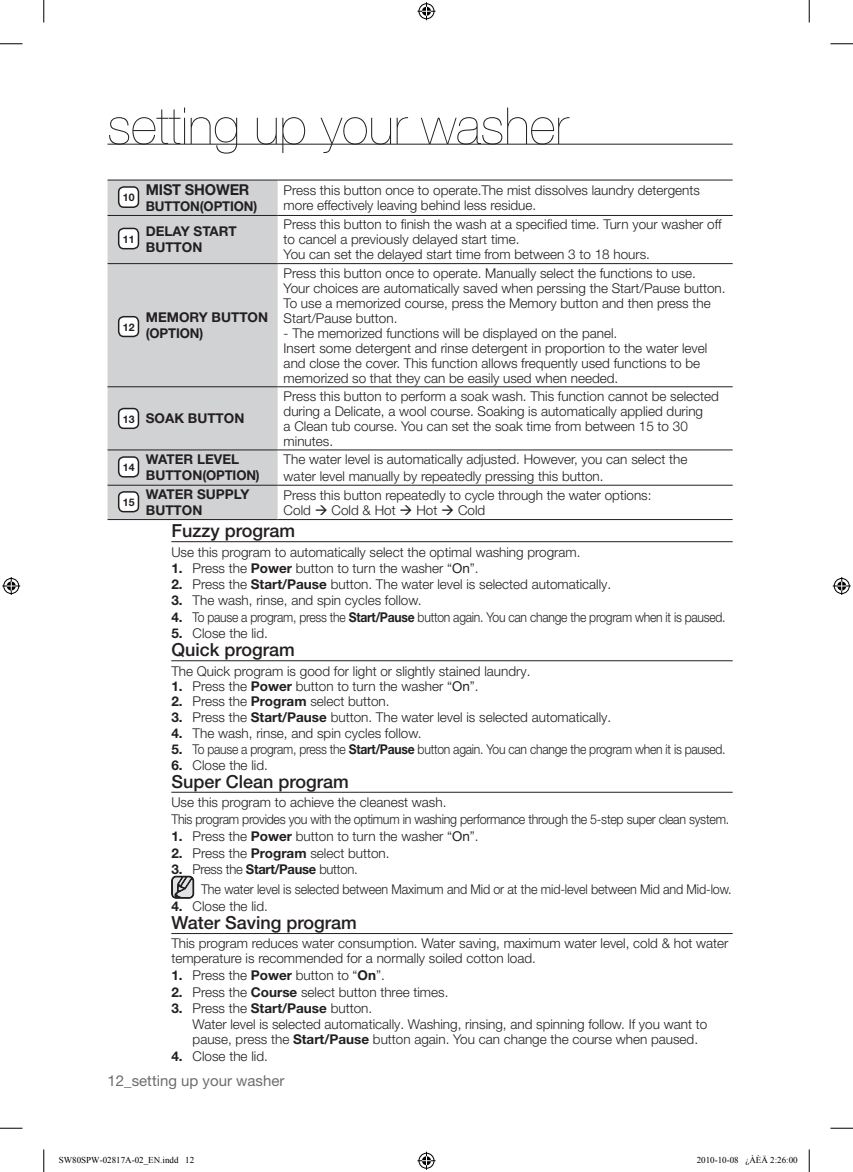
<style>
.page{position:relative;width:853px;height:1172px;background:#fff}
.page>*{position:absolute;margin:0;border:0;box-sizing:border-box;transform-origin:0 0}
.t1{font:200 51px "Helvetica Neue LT Pro";color:#231f20}
.t2{font:500 18px "Helvetica Neue LT Pro";color:#231f20}
.t3{font:15px "Helvetica Neue LT Pro";color:#6c6d70}
.t4{font:700 15px "Helvetica Neue LT Pro";letter-spacing:-.01em;color:#231f20}
.t5{font:300 13.5px/15px "Helvetica Neue LT Pro";color:#231f20}
.t6{font:300 13.5px "Helvetica Neue LT Pro";letter-spacing:-.02em;color:#231f20;scale:.9 1}
.t7{font:300 13.5px/17.1px "Helvetica Neue LT Pro";letter-spacing:-.02em;color:#231f20}
.t8{font:300 13.5px/20.5px "Helvetica Neue LT Pro";color:#231f20;scale:.96 1}
.t9{font:700 13.5px/16.2px "Helvetica Neue LT Pro";color:#231f20}
.t10{font:300 13.5px/15px "Helvetica Neue";color:#231f20}
.t11{font:700 10.5px "Helvetica Neue";color:#231f20}
.t12{font:9px "Times New Roman";color:#000}
.s1{font-weight:700}
.s2{font-weight:400}
</style>
<div class="page">
<hr style="left:108px;top:144px;width:625px;height:1px;background:#231f20">
<hr style="left:171px;top:541px;width:562px;height:1px;background:#231f20">
<hr style="left:171px;top:660px;width:562px;height:1px;background:#231f20">
<hr style="left:171px;top:792px;width:562px;height:1px;background:#231f20">
<hr style="left:171px;top:933px;width:562px;height:1px;background:#231f20">
<div style="left:108px;top:181px;width:170px;height:338px;background:#d1d2d4"></div>
<hr style="left:108px;top:180px;width:170px;height:1px;background:#231f20">
<hr style="left:278px;top:180px;width:455px;height:1px;background:#231f20">
<hr style="left:108px;top:215px;width:170px;height:1px;background:#231f20">
<hr style="left:278px;top:215px;width:455px;height:1px;background:#231f20">
<hr style="left:108px;top:263px;width:170px;height:1px;background:#231f20">
<hr style="left:278px;top:263px;width:455px;height:1px;background:#231f20">
<hr style="left:108px;top:386px;width:170px;height:1px;background:#231f20">
<hr style="left:278px;top:386px;width:455px;height:1px;background:#231f20">
<hr style="left:108px;top:450px;width:170px;height:1px;background:#231f20">
<hr style="left:278px;top:450px;width:455px;height:1px;background:#231f20">
<hr style="left:108px;top:485px;width:170px;height:1px;background:#231f20">
<hr style="left:278px;top:485px;width:455px;height:1px;background:#231f20">
<hr style="left:108px;top:519px;width:170px;height:1px;background:#231f20">
<hr style="left:278px;top:519px;width:455px;height:1px;background:#231f20">
<svg style="left:117px;top:315px;width:23px;height:21px"></svg>
<svg style="left:117px;top:407px;width:23px;height:21px"></svg>
<svg style="left:117px;top:490px;width:23px;height:22px"></svg>
<svg style="left:117px;top:455px;width:23px;height:22px"></svg>
<svg style="left:171px;top:875px;width:23px;height:23px"></svg>
<svg style="left:117px;top:227px;width:23px;height:22px"></svg>
<svg style="left:117px;top:185px;width:23px;height:22px"></svg>
<svg style="left:0;top:44px;width:22px;height:1px"></svg>
<svg style="left:830px;top:44px;width:23px;height:1px"></svg>
<svg style="left:0;top:1128px;width:22px;height:1px"></svg>
<svg style="left:830px;top:1128px;width:23px;height:1px"></svg>
<svg style="left:44px;top:0;width:1px;height:22px"></svg>
<svg style="left:44px;top:1149px;width:1px;height:23px"></svg>
<svg style="left:809px;top:0;width:1px;height:22px"></svg>
<svg style="left:809px;top:1149px;width:1px;height:23px"></svg>
<svg style="left:417px;top:2px;width:18px;height:18px"></svg>
<svg style="left:417px;top:1152px;width:18px;height:18px"></svg>
<svg style="left:2px;top:577px;width:18px;height:18px"></svg>
<svg style="left:833px;top:577px;width:18px;height:18px"></svg>
<h1 class="t1" style="left:108px;top:96px;width:462px">setting up your washer</h1>
<p class="t4" style="left:146px;top:180px;width:105px">MIST SHOWER</p>
<p class="t9" style="left:146px;top:198px;width:113px">BUTTON(OPTION)</p>
<p class="t5" style="left:284px;top:182px;width:418px">Press this button once to operate.The mist dissolves laundry detergents more effectively leaving behind less residue.</p>
<p class="t11" style="left:123px;top:191px;width:13px">10</p>
<p class="t11" style="left:123px;top:232px;width:13px">11</p>
<p class="t11" style="left:123px;top:320px;width:13px">12</p>
<p class="t11" style="left:123px;top:412px;width:13px">13</p>
<p class="t11" style="left:123px;top:461px;width:13px">14</p>
<p class="t11" style="left:123px;top:496px;width:13px">15</p>
<p class="t9" style="left:146px;top:223px;width:92px">DELAY START<br>BUTTON</p>
<p class="t5" style="left:284px;top:217px;width:439px">Press this button to finish the wash at a specified time. Turn your washer off to cancel a previously delayed start time.<br>You can set the delayed start time from between 3 to 18 hours.</p>
<p class="t9" style="left:146px;top:309px;width:124px">MEMORY BUTTON (OPTION)</p>
<p class="t9" style="left:146px;top:410px;width:100px">SOAK BUTTON</p>
<p class="t5" style="left:284px;top:265px;width:443px">Press this button once to operate. Manually select the functions to use.<br>Your choices are automatically saved when perssing the Start/Pause button.<br>To use a memorized course, press the Memory button and then press the Start/Pause button.</p>
<p class="t5" style="left:284px;top:325px;width:425px">- The memorized functions will be displayed on the panel.<br>Insert some detergent and rinse detergent in proportion to the water level and close the cover. This function allows frequently used functions to be memorized so that they can be easily used when needed.</p>
<p class="t5" style="left:284px;top:388px;width:437px">Press this button to perform a soak wash. This function cannot be selected during a Delicate, a wool course. Soaking is automatically applied during<br>a Clean tub course. You can set the soak time from between 15 to 30 minutes.</p>
<p class="t9" style="left:146px;top:451px;width:116px">WATER LEVEL<br>BUTTON(OPTION)</p>
<p class="t5" style="left:284px;top:450px;width:405px;line-height:17.1px">The water level is automatically adjusted. However, you can select the water level manually by repeatedly pressing this button.</p>
<p class="t9" style="left:146px;top:486px;width:105px">WATER SUPPLY<br>BUTTON</p>
<p class="t10" style="left:284px;top:487px;width:369px">Press this button repeatedly to cycle through the water options:<br>Cold → Cold &amp; Hot → Hot → Cold</p>
<h2 class="t2" style="left:171px;top:520px;width:125px">Fuzzy program</h2>
<p class="t5" style="left:171px;top:544px;width:411px">Use this program to automatically select the optimal washing program.</p>
<p class="t5" style="left:171px;top:560px;width:309px"><span class="s1">1.</span> Press the <span class="s1">Power</span> button to turn the washer “<span class="s2">On</span>”.</p>
<p class="t5" style="left:171px;top:576px;width:441px"><span class="s1">2.</span> Press the <span class="s1">Start/Pause</span> button. The water level is selected automatically.</p>
<p class="t5" style="left:171px;top:593px;width:252px"><span class="s1">3.</span> The wash, rinse, and spin cycles follow.</p>
<p class="t6" style="left:171px;top:608px;width:617px"><span class="s1">4.</span> To pause a program, press the <span class="s1">Start/Pause</span> button again. You can change the program when it is paused.</p>
<p class="t5" style="left:171px;top:625px;width:98px"><span class="s1">5.</span> Close the lid.</p>
<h2 class="t2" style="left:171px;top:639px;width:125px">Quick program</h2>
<p class="t5" style="left:171px;top:663px;width:361px">The Quick program is good for light or slightly stained laundry.</p>
<p class="t5" style="left:171px;top:678px;width:309px"><span class="s1">1.</span> Press the <span class="s1">Power</span> button to turn the washer “<span class="s2">On</span>”.</p>
<p class="t5" style="left:171px;top:694px;width:220px"><span class="s1">2.</span> Press the <span class="s1">Program</span> select button.</p>
<p class="t5" style="left:171px;top:710px;width:441px"><span class="s1">3.</span> Press the <span class="s1">Start/Pause</span> button. The water level is selected automatically.</p>
<p class="t5" style="left:171px;top:725px;width:252px"><span class="s1">4.</span> The wash, rinse, and spin cycles follow.</p>
<p class="t6" style="left:171px;top:741px;width:617px"><span class="s1">5.</span> To pause a program, press the <span class="s1">Start/Pause</span> button again. You can change the program when it is paused.</p>
<p class="t5" style="left:171px;top:757px;width:98px"><span class="s1">6.</span> Close the lid.</p>
<h2 class="t2" style="left:171px;top:770px;width:179px">Super Clean program</h2>
<p class="t7" style="left:171px;top:793px;width:559px">Use this program to achieve the cleanest wash.<br>This program provides you with the optimum in washing performance through the 5-step super clean system.</p>
<p class="t5" style="left:171px;top:829px;width:309px"><span class="s1">1.</span> Press the <span class="s1">Power</span> button to turn the washer “<span class="s2">On</span>”.</p>
<p class="t5" style="left:171px;top:845px;width:220px"><span class="s1">2.</span> Press the <span class="s1">Program</span> select button.</p>
<p class="t8" style="left:201px;top:858px;width:554px;text-indent:-30px"><span class="s1">3.</span> Press the <span class="s1">Start/Pause</span> button.<br>The water level is selected between Maximum and Mid or at the mid-level between Mid and Mid-low.</p>
<p class="t5" style="left:171px;top:898px;width:98px"><span class="s1">4.</span> Close the lid.</p>
<h2 class="t2" style="left:171px;top:912px;width:187px">Water Saving program</h2>
<p class="t5" style="left:171px;top:936px;width:559px">This program reduces water consumption. Water saving, maximum water level, cold &amp; hot water temperature is recommended for a normally soiled cotton load.</p>
<p class="t5" style="left:171px;top:968px;width:215px"><span class="s1">1.</span> Press the <span class="s1">Power</span> button to “<span class="s1">On</span>”.</p>
<p class="t5" style="left:171px;top:984px;width:279px"><span class="s1">2.</span> Press the <span class="s1">Course</span> select button three times.</p>
<p class="t5" style="left:193px;top:1000px;width:516px;line-height:16.4px;text-indent:-21px"><span class="s1">3.</span> Press the <span class="s1">Start/Pause</span> button.<br>Water level is selected automatically. Washing, rinsing, and spinning follow. If you want to</p>
<p class="t5" style="left:193px;top:1032px;width:507px">pause, press the <span class="s1">Start/Pause</span> button again. You can change the course when paused.</p>
<p class="t5" style="left:171px;top:1048px;width:98px"><span class="s1">4.</span> Close the lid.</p>
<p class="t3" style="left:108px;top:1071px;width:178px">12_setting up your washer</p>
<p class="t12" style="left:59px;top:1154px;width:137px">SW80SPW-02817A-02_EN.indd 12</p>
<p class="t12" style="left:697px;top:1154px;width:102px">2010-10-08 ¿ÀÈÄ 2:26:00</p>
</div>
